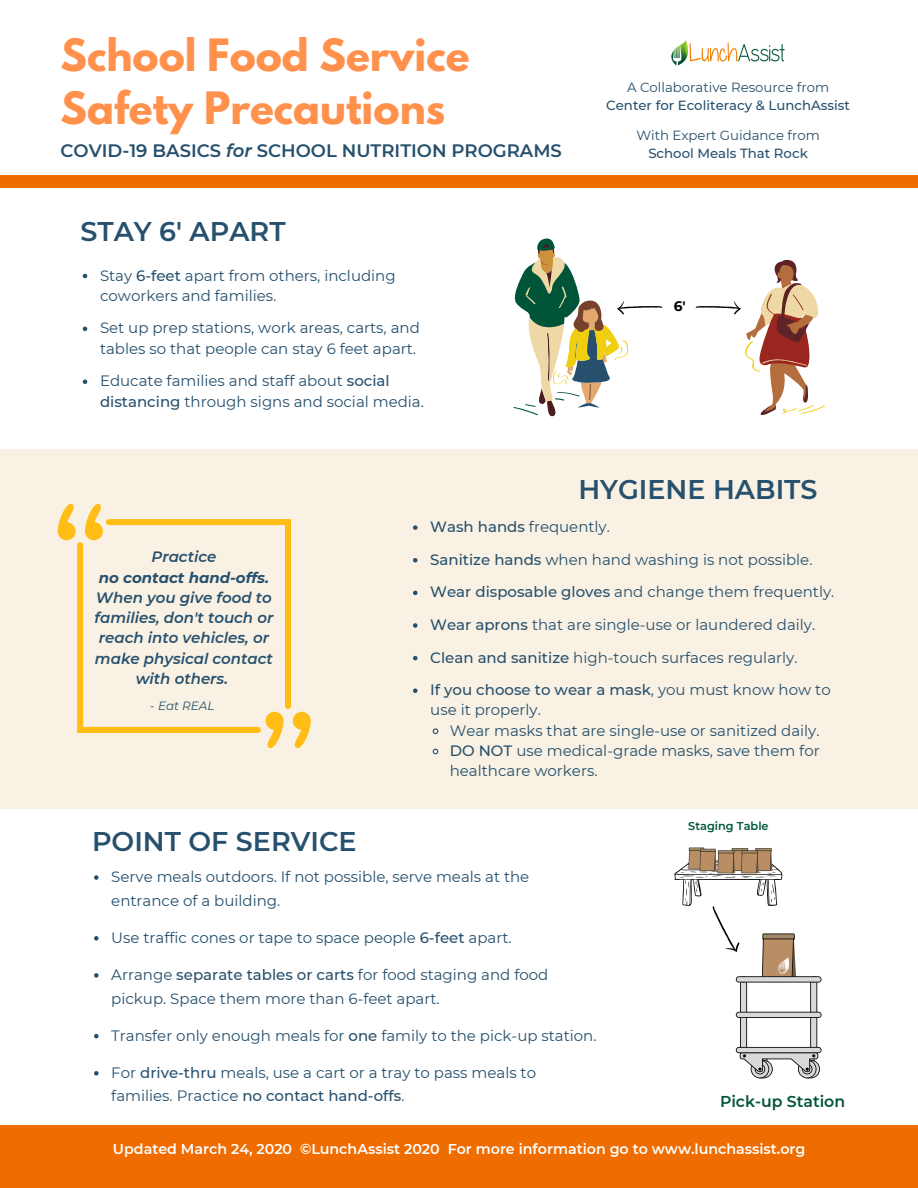
<style>
.page{position:relative;width:918px;height:1188px;background:#fff}
.page>*{position:absolute;margin:0;border:0;box-sizing:border-box;transform-origin:0 0}
.t1{font:700 39.45px/52.8px "League Spartan";color:#ff914d}
.t2{font:600 27px "Montserrat";color:#26506d}
.t3{font:600 18px "Montserrat";color:#26506d}
.t4{font:600 15.75px "Montserrat";color:#005539}
.t5{font:15px/20.2px "Montserrat";color:#26506d}
.t6{font:italic 600 15px/20.2px "Montserrat";color:#26506d;text-align:center}
.t7{font:italic 700 15px "Montserrat";color:#26506d}
.t8{font:600 14.25px "Montserrat";color:#fff}
.t9{font:700 13.8px "Montserrat";color:#000}
.t10{font:500 13.35px "Montserrat";color:#26506d}
.t11{font:13.35px "Montserrat";color:#26506d}
.t12{font:italic 12px "Montserrat";color:#26506d}
.t13{font:600 11.25px "Montserrat";color:#005539}
.s1{font-style:italic}
.s2{font-weight:500}
</style>
<div class="page">
<div style="left:0;top:1126px;width:918px;height:62px;background:#ef6c00"></div>
<img style="left:671px;top:39px;width:114px;height:27px">
<div style="left:0;top:175px;width:918px;height:13px;background:#ef6c00"></div>
<div style="left:0;top:450px;width:918px;height:359px;background:#f9f1e3"></div>
<svg style="left:58px;top:504px;width:253px;height:244px"></svg>
<svg style="left:674px;top:848px;width:148px;height:230px"></svg>
<svg style="left:94px;top:875px;width:5px;height:5px"></svg>
<svg style="left:94px;top:936px;width:5px;height:5px"></svg>
<svg style="left:94px;top:973px;width:5px;height:5px"></svg>
<svg style="left:94px;top:1034px;width:5px;height:4px"></svg>
<svg style="left:94px;top:1071px;width:5px;height:5px"></svg>
<svg style="left:413px;top:525px;width:5px;height:5px"></svg>
<svg style="left:413px;top:558px;width:5px;height:4px"></svg>
<svg style="left:413px;top:591px;width:5px;height:4px"></svg>
<svg style="left:413px;top:623px;width:5px;height:5px"></svg>
<svg style="left:413px;top:656px;width:5px;height:4px"></svg>
<svg style="left:413px;top:688px;width:5px;height:5px"></svg>
<svg style="left:432px;top:728px;width:7px;height:6px"></svg>
<svg style="left:432px;top:748px;width:7px;height:7px"></svg>
<svg style="left:513px;top:239px;width:150px;height:177px"></svg>
<svg style="left:696px;top:259px;width:129px;height:156px"></svg>
<svg style="left:83px;top:274px;width:4px;height:4px"></svg>
<svg style="left:83px;top:327px;width:4px;height:4px"></svg>
<svg style="left:83px;top:380px;width:4px;height:4px"></svg>
<h1 class="t1" style="left:61px;top:34px;width:411px">School Food Service<br>Safety Precautions</h1>
<p class="t3" style="left:61px;top:139px;width:503px">COVID-19 BASICS <span class="s1">for</span> SCHOOL NUTRITION PROGRAMS</p>
<h2 class="t2" style="left:81px;top:215px;width:207px">STAY 6' APART</h2>
<p class="t5" style="left:100px;top:265px;width:297px">Stay <span class="s2">6-feet</span> apart from others, including coworkers and families.</p>
<p class="t5" style="left:100px;top:318px;width:321px">Set up prep stations, work areas, carts, and tables so that people can stay 6 feet apart.</p>
<p class="t5" style="left:100px;top:371px;width:325px">Educate families and staff about <span class="s2">social distancing</span> through signs and social media.</p>
<p class="t11" style="left:627px;top:80px;width:204px">A Collaborative Resource from</p>
<p class="t10" style="left:606px;top:97px;width:245px">Center for Ecoliteracy &amp; LunchAssist</p>
<p class="t11" style="left:636px;top:127px;width:185px">With Expert Guidance from</p>
<p class="t10" style="left:648px;top:145px;width:161px">School Meals That Rock</p>
<p class="t9" style="left:674px;top:297px;width:13px">6'</p>
<h2 class="t2" style="left:578px;top:473px;width:241px">HYGIENE HABITS</h2>
<p class="t6" style="left:152px;top:547px;width:66px">Practice</p>
<p class="t7" style="left:99px;top:568px;width:172px">no contact hand-offs.</p>
<p class="t6" style="left:95px;top:587px;width:180px">When you give food to families, don't touch or reach into vehicles, or make physical contact with others.</p>
<p class="t12" style="left:150px;top:699px;width:66px">- Eat REAL</p>
<h2 class="t2" style="left:92px;top:825px;width:266px">POINT OF SERVICE</h2>
<p class="t5" style="left:430px;top:510px;width:406px;line-height:32.7px"><span class="s2">Wash hands</span> frequently.<br><span class="s2">Sanitize hands</span> when hand washing is not possible.<br><span class="s2">Wear disposable gloves</span> and change them frequently.<br><span class="s2">Wear aprons</span> that are single-use or laundered daily.<br><span class="s2">Clean and sanitize</span> high-touch surfaces regularly.<br><span class="s2">If you choose to wear a mask</span>, you must know how to</p>
<p class="t5" style="left:450px;top:700px;width:372px;text-indent:-19px">use it properly.<br>Wear masks that are single-use or sanitized daily.<br><span class="s2">DO NOT</span> use medical-grade masks, save them for healthcare workers.</p>
<p class="t13" style="left:688px;top:819px;width:82px">Staging Table</p>
<p class="t5" style="left:111px;top:865px;width:420px;line-height:23.7px">Serve meals outdoors. If not possible, serve meals at the entrance of a building.</p>
<p class="t5" style="left:111px;top:927px;width:402px">Use traffic cones or tape to space people <span class="s2">6-feet</span> apart.</p>
<p class="t5" style="left:111px;top:963px;width:439px;line-height:23.7px">Arrange <span class="s2">separate tables or carts</span> for food staging and food pickup. Space them more than 6-feet apart.</p>
<p class="t5" style="left:111px;top:1025px;width:487px">Transfer only enough meals for <span class="s2">one</span> family to the pick-up station.</p>
<p class="t5" style="left:111px;top:1061px;width:426px;line-height:23.7px">For <span class="s2">drive-thru</span> meals, use a cart or a tray to pass meals to families. Practice <span class="s2">no contact hand-offs</span>.</p>
<p class="t4" style="left:720px;top:1092px;width:127px">Pick-up Station</p>
<p class="t8" style="left:113px;top:1140px;width:694px">Updated March 24, 2020 ©LunchAssist 2020 For more information go to www.lunchassist.org</p>
</div>
